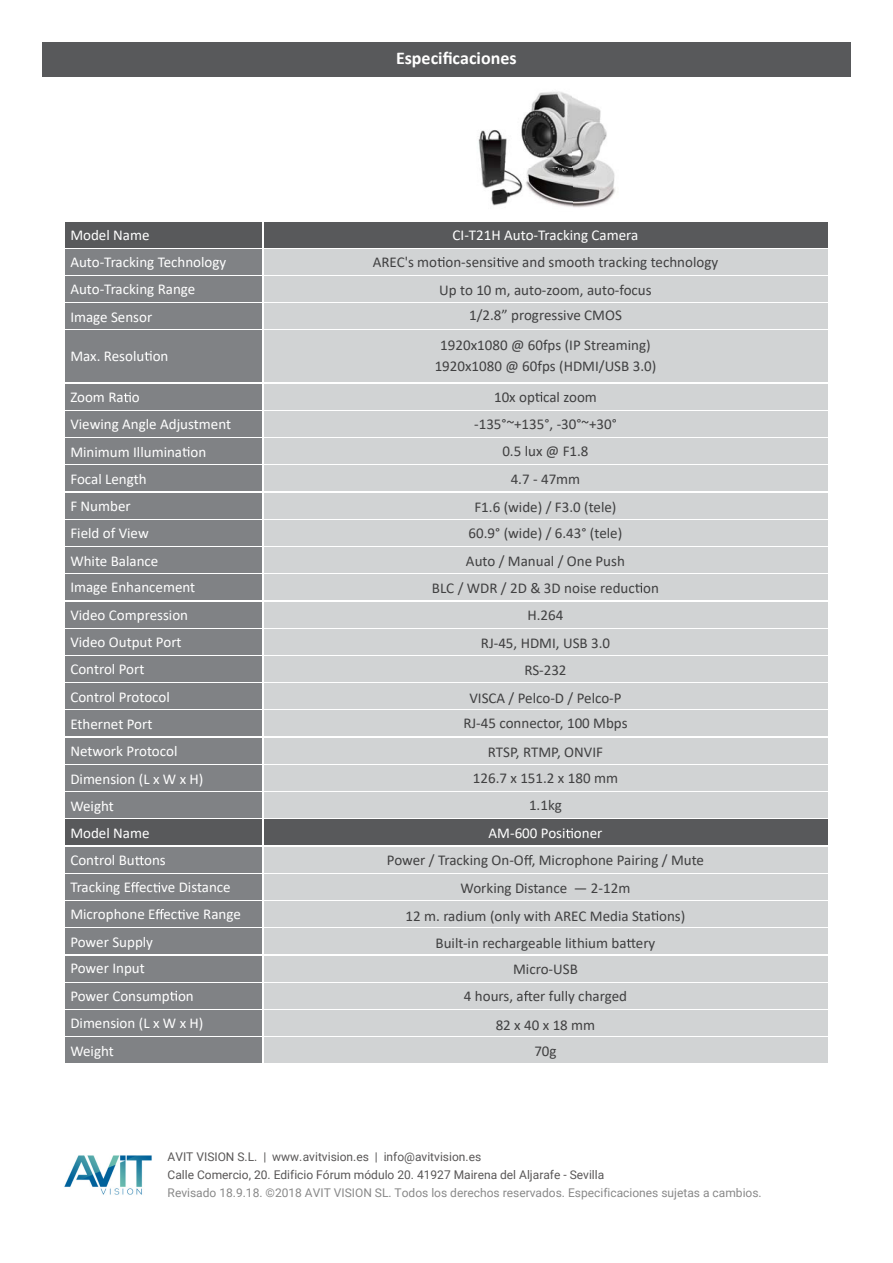
<style>
.page{position:relative;width:893px;height:1263px;background:#fff}
.page>*{position:absolute;margin:0;border:0;box-sizing:border-box;transform-origin:0 0}
.t1{font:700 18px "Calibri";color:#fff}
.t2{font:15px/21px "Calibri";color:#404041;text-align:center}
.t3{font:15px "Calibri";color:#fff}
.t4{font:12px/17.9px "Roboto";color:#595757}
.t5{font:12px "Roboto";color:#898989}
</style>
<div class="page">
<div style="left:65px;top:249px;width:197px;height:26px;background:#808285"></div>
<div style="left:264px;top:249px;width:563px;height:26px;background:#d1d3d4"></div>
<svg style="left:437px;top:257px;width:7px;height:10px"></svg>
<svg style="left:497px;top:257px;width:7px;height:10px"></svg>
<img style="left:478px;top:91px;width:138px;height:117px">
<div style="left:42px;top:42px;width:808px;height:34px;background:#58595b"></div>
<div style="left:65px;top:222px;width:197px;height:25px;background:#58595b"></div>
<div style="left:264px;top:222px;width:563px;height:25px;background:#58595b"></div>
<div style="left:65px;top:331px;width:197px;height:51px;background:#808285"></div>
<div style="left:264px;top:331px;width:563px;height:51px;background:#d1d3d4"></div>
<svg style="left:145px;top:351px;width:7px;height:10px"></svg>
<div style="left:65px;top:629px;width:197px;height:26px;background:#808285"></div>
<div style="left:264px;top:629px;width:563px;height:26px;background:#d1d3d4"></div>
<div style="left:65px;top:384px;width:197px;height:25px;background:#808285"></div>
<div style="left:264px;top:384px;width:563px;height:25px;background:#d1d3d4"></div>
<svg style="left:124px;top:392px;width:7px;height:10px"></svg>
<svg style="left:535px;top:392px;width:7px;height:10px"></svg>
<div style="left:65px;top:466px;width:197px;height:25px;background:#808285"></div>
<div style="left:264px;top:466px;width:563px;height:25px;background:#d1d3d4"></div>
<div style="left:65px;top:493px;width:197px;height:25px;background:#808285"></div>
<div style="left:264px;top:493px;width:563px;height:25px;background:#d1d3d4"></div>
<div style="left:65px;top:520px;width:197px;height:26px;background:#808285"></div>
<div style="left:264px;top:520px;width:563px;height:26px;background:#d1d3d4"></div>
<div style="left:65px;top:656px;width:197px;height:26px;background:#808285"></div>
<div style="left:264px;top:656px;width:563px;height:26px;background:#d1d3d4"></div>
<div style="left:65px;top:683px;width:197px;height:26px;background:#808285"></div>
<div style="left:264px;top:683px;width:563px;height:26px;background:#d1d3d4"></div>
<div style="left:65px;top:303px;width:197px;height:26px;background:#808285"></div>
<div style="left:264px;top:303px;width:563px;height:26px;background:#d1d3d4"></div>
<div style="left:65px;top:738px;width:197px;height:25px;background:#808285"></div>
<div style="left:264px;top:738px;width:563px;height:25px;background:#d1d3d4"></div>
<div style="left:65px;top:411px;width:197px;height:26px;background:#808285"></div>
<div style="left:264px;top:411px;width:563px;height:26px;background:#d1d3d4"></div>
<div style="left:65px;top:276px;width:197px;height:26px;background:#808285"></div>
<div style="left:264px;top:276px;width:563px;height:26px;background:#d1d3d4"></div>
<div style="left:65px;top:711px;width:197px;height:25px;background:#808285"></div>
<div style="left:264px;top:711px;width:563px;height:25px;background:#d1d3d4"></div>
<div style="left:65px;top:765px;width:197px;height:26px;background:#808285"></div>
<div style="left:264px;top:765px;width:563px;height:26px;background:#d1d3d4"></div>
<div style="left:65px;top:792px;width:197px;height:26px;background:#808285"></div>
<div style="left:264px;top:792px;width:563px;height:26px;background:#d1d3d4"></div>
<div style="left:65px;top:438px;width:197px;height:26px;background:#808285"></div>
<svg style="left:182px;top:447px;width:7px;height:10px"></svg>
<div style="left:264px;top:438px;width:563px;height:26px;background:#d1d3d4"></div>
<div style="left:65px;top:602px;width:197px;height:25px;background:#808285"></div>
<div style="left:264px;top:602px;width:563px;height:25px;background:#d1d3d4"></div>
<div style="left:65px;top:547px;width:197px;height:26px;background:#808285"></div>
<div style="left:264px;top:547px;width:563px;height:26px;background:#d1d3d4"></div>
<div style="left:65px;top:575px;width:197px;height:25px;background:#808285"></div>
<div style="left:264px;top:575px;width:563px;height:25px;background:#d1d3d4"></div>
<svg style="left:635px;top:583px;width:7px;height:10px"></svg>
<div style="left:65px;top:820px;width:197px;height:25px;background:#58595b"></div>
<div style="left:264px;top:820px;width:563px;height:25px;background:#58595b"></div>
<svg style="left:566px;top:828px;width:7px;height:10px"></svg>
<div style="left:65px;top:983px;width:197px;height:26px;background:#808285"></div>
<svg style="left:170px;top:991px;width:7px;height:10px"></svg>
<div style="left:264px;top:983px;width:563px;height:26px;background:#d1d3d4"></div>
<svg style="left:524px;top:991px;width:8px;height:10px"></svg>
<div style="left:65px;top:1010px;width:197px;height:26px;background:#808285"></div>
<div style="left:264px;top:1010px;width:563px;height:26px;background:#d1d3d4"></div>
<div style="left:65px;top:1037px;width:197px;height:26px;background:#808285"></div>
<div style="left:264px;top:1037px;width:563px;height:26px;background:#d1d3d4"></div>
<div style="left:65px;top:847px;width:197px;height:25px;background:#808285"></div>
<svg style="left:135px;top:856px;width:9px;height:9px"></svg>
<div style="left:264px;top:847px;width:563px;height:25px;background:#d1d3d4"></div>
<svg style="left:524px;top:855px;width:9px;height:10px"></svg>
<div style="left:65px;top:874px;width:197px;height:26px;background:#808285"></div>
<svg style="left:131px;top:882px;width:9px;height:10px"></svg>
<svg style="left:153px;top:883px;width:7px;height:9px"></svg>
<div style="left:264px;top:874px;width:563px;height:26px;background:#d1d3d4"></div>
<div style="left:65px;top:929px;width:197px;height:25px;background:#808285"></div>
<div style="left:264px;top:929px;width:563px;height:25px;background:#d1d3d4"></div>
<svg style="left:627px;top:939px;width:8px;height:9px"></svg>
<div style="left:65px;top:901px;width:197px;height:26px;background:#808285"></div>
<svg style="left:155px;top:909px;width:9px;height:10px"></svg>
<svg style="left:178px;top:910px;width:7px;height:9px"></svg>
<div style="left:264px;top:901px;width:563px;height:26px;background:#d1d3d4"></div>
<svg style="left:651px;top:911px;width:7px;height:10px"></svg>
<div style="left:65px;top:956px;width:197px;height:25px;background:#808285"></div>
<div style="left:264px;top:956px;width:563px;height:25px;background:#d1d3d4"></div>
<img style="left:64px;top:1155px;width:88px;height:40px">
<p class="t1" style="left:396px;top:45px;width:122px">Especificaciones</p>
<p class="t3" style="left:70px;top:224px;width:81px">Model Name</p>
<p class="t3" style="left:453px;top:224px;width:187px">CI-T21H Auto-Tracking Camera</p>
<p class="t3" style="left:70px;top:252px;width:158px">Auto-Tracking Technology</p>
<p class="t2" style="left:373px;top:251px;width:347px">AREC's mo on-sensi ve and smooth tracking technology</p>
<p class="t3" style="left:70px;top:278px;width:127px">Auto-Tracking Range</p>
<p class="t2" style="left:439px;top:279px;width:214px">Up to 10 m, auto-zoom, auto-focus</p>
<p class="t3" style="left:70px;top:306px;width:83px">Image Sensor</p>
<p class="t2" style="left:469px;top:304px;width:154px">1/2.8” progressive CMOS</p>
<p class="t3" style="left:70px;top:345px;width:100px">Max. Resolu on</p>
<p class="t2" style="left:435px;top:334px;width:223px">1920x1080 @ 60fps (IP Streaming)<br>1920x1080 @ 60fps (HDMI/USB 3.0)</p>
<p class="t3" style="left:70px;top:387px;width:71px">Zoom Ra o</p>
<p class="t2" style="left:494px;top:386px;width:104px">10x op cal zoom</p>
<p class="t3" style="left:70px;top:414px;width:162px">Viewing Angle Adjustment</p>
<p class="t2" style="left:474px;top:413px;width:144px">-135°~+135°, -30°~+30°</p>
<p class="t3" style="left:70px;top:441px;width:137px">Minimum Illumina on</p>
<p class="t2" style="left:502px;top:440px;width:88px">0.5 lux @ F1.8</p>
<p class="t3" style="left:70px;top:469px;width:78px">Focal Length</p>
<p class="t2" style="left:511px;top:468px;width:71px">4.7 - 47mm</p>
<p class="t3" style="left:70px;top:496px;width:62px">F Number</p>
<p class="t2" style="left:474px;top:496px;width:144px">F1.6 (wide) / F3.0 (tele)</p>
<p class="t3" style="left:70px;top:523px;width:80px">Field of View</p>
<p class="t2" style="left:469px;top:522px;width:155px">60.9° (wide) / 6.43° (tele)</p>
<p class="t3" style="left:70px;top:551px;width:90px">White Balance</p>
<p class="t2" style="left:466px;top:550px;width:160px">Auto / Manual / One Push</p>
<p class="t3" style="left:70px;top:577px;width:126px">Image Enhancement</p>
<p class="t2" style="left:432px;top:577px;width:228px">BLC / WDR / 2D &amp; 3D noise reduc on</p>
<p class="t3" style="left:70px;top:605px;width:119px">Video Compression</p>
<p class="t2" style="left:527px;top:604px;width:37px">H.264</p>
<p class="t3" style="left:70px;top:632px;width:113px">Video Output Port</p>
<p class="t2" style="left:481px;top:632px;width:131px">RJ-45, HDMI, USB 3.0</p>
<p class="t3" style="left:70px;top:659px;width:76px">Control Port</p>
<p class="t2" style="left:524px;top:659px;width:44px">RS-232</p>
<p class="t3" style="left:70px;top:686px;width:101px">Control Protocol</p>
<p class="t2" style="left:469px;top:687px;width:154px">VISCA / Pelco-D / Pelco-P</p>
<p class="t3" style="left:70px;top:714px;width:84px">Ethernet Port</p>
<p class="t2" style="left:463px;top:712px;width:166px">RJ-45 connector, 100 Mbps</p>
<p class="t3" style="left:70px;top:741px;width:109px">Network Protocol</p>
<p class="t2" style="left:488px;top:741px;width:117px">RTSP, RTMP, ONVIF</p>
<p class="t3" style="left:70px;top:768px;width:135px">Dimension (L x W x H)</p>
<p class="t2" style="left:473px;top:767px;width:147px">126.7 x 151.2 x 180 mm</p>
<p class="t3" style="left:70px;top:795px;width:45px">Weight</p>
<p class="t2" style="left:529px;top:794px;width:34px">1.1kg</p>
<p class="t3" style="left:70px;top:823px;width:81px">Model Name</p>
<p class="t3" style="left:488px;top:823px;width:115px">AM-600 Posi oner</p>
<p class="t3" style="left:70px;top:850px;width:97px">Control Bu ons</p>
<p class="t2" style="left:387px;top:849px;width:319px">Power / Tracking On-O , Microphone Pairing / Mute</p>
<p class="t3" style="left:70px;top:877px;width:162px">Tracking E ec ve Distance</p>
<p class="t2" style="left:461px;top:877px;width:171px">Working Distance — 2-12m</p>
<p class="t3" style="left:70px;top:904px;width:172px">Microphone E ec ve Range</p>
<p class="t2" style="left:405px;top:905px;width:281px">12 m. radium (only with AREC Media Sta ons)</p>
<p class="t3" style="left:70px;top:931px;width:84px">Power Supply</p>
<p class="t2" style="left:435px;top:932px;width:221px">Built-in rechargeable lithium ba ery</p>
<p class="t3" style="left:70px;top:958px;width:76px">Power Input</p>
<p class="t2" style="left:513px;top:958px;width:66px">Micro-USB</p>
<p class="t3" style="left:70px;top:985px;width:125px">Power Consump on</p>
<p class="t2" style="left:464px;top:985px;width:165px">4 hours, a er fully charged</p>
<p class="t3" style="left:70px;top:1013px;width:135px">Dimension (L x W x H)</p>
<p class="t2" style="left:496px;top:1014px;width:101px">82 x 40 x 18 mm</p>
<p class="t3" style="left:70px;top:1040px;width:45px">Weight</p>
<p class="t2" style="left:534px;top:1040px;width:24px">70g</p>
<p class="t4" style="left:168px;top:1147px;width:438px">AVIT VISION S.L. | www.avitvision.es | info@avitvision.es<br>Calle Comercio, 20. Edificio Fórum módulo 20. 41927 Mairena del Aljarafe - Sevilla</p>
<p class="t5" style="left:168px;top:1184px;width:596px">Revisado 18.9.18. ©2018 AVIT VISION SL. Todos los derechos reservados. Especificaciones sujetas a cambios.</p>
</div>
